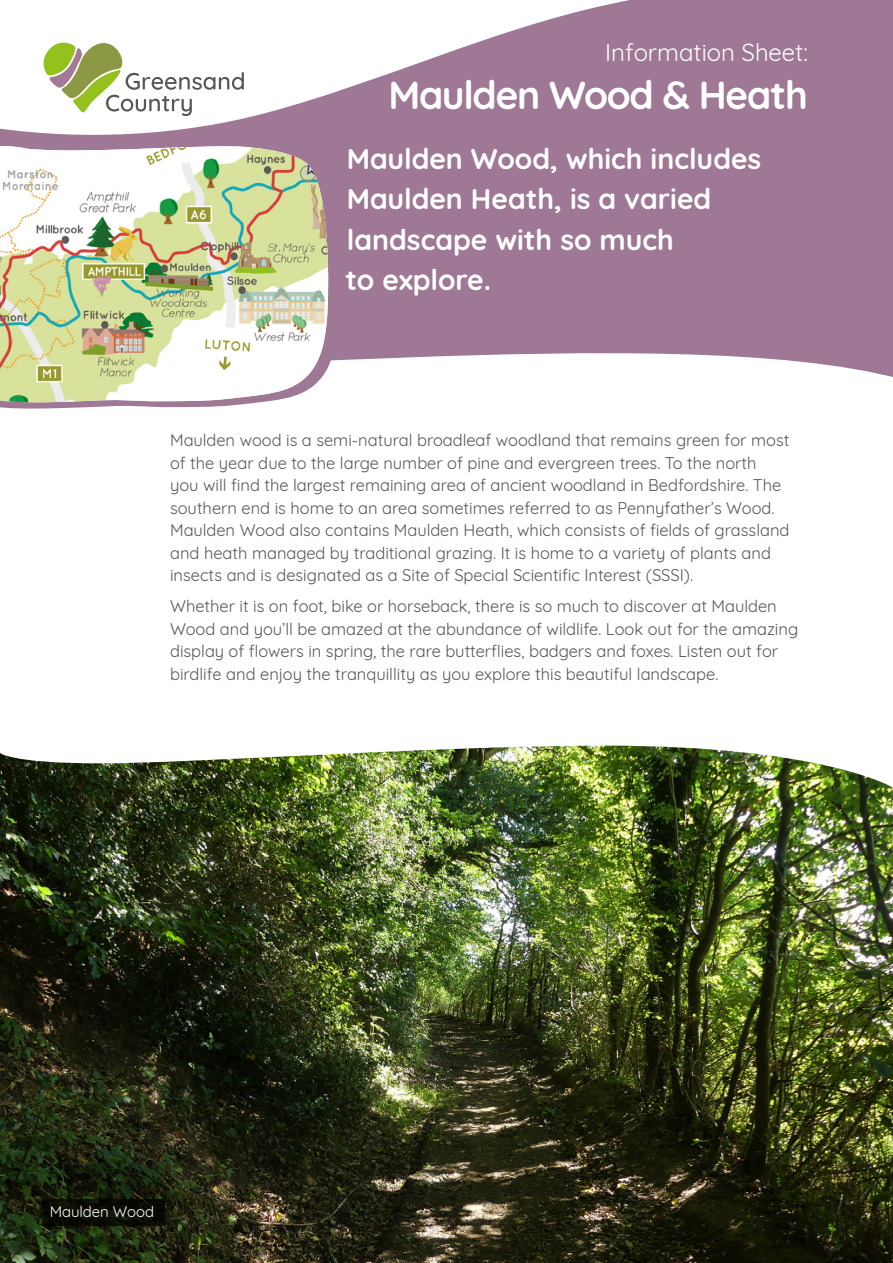
<style>
.page{position:relative;width:893px;height:1263px;background:#fff}
.page>*{position:absolute;margin:0;border:0;box-sizing:border-box;transform-origin:0 0}
.t1{font:700 39px "Quicksand";letter-spacing:-.03em;color:#fff}
.t2{font:700 28.5px/40.5px "Quicksand";color:#fff}
.t3{font:24px "Quicksand";color:#fff}
.t4{font:16.5px/22.5px "Quicksand";color:#575756}
.t5{font:15px "Quicksand";color:#fff}
</style>
<div class="page">
<div style="left:0;top:0;width:893px;height:377px;background:#9e7894"></div>
<img style="left:0;top:746px;width:893px;height:517px">
<svg style="left:0;top:143px;width:342px;height:266px;fill:#9e7894"></svg>
<svg style="left:0;top:0;width:639px;height:141px"></svg>
<svg style="left:43px;top:38px;width:201px;height:78px"></svg>
<svg style="left:0;top:143px;width:331px;height:264px;fill:#9e7894"></svg>
<img style="left:0;top:145px;width:330px;height:259px">
<svg style="left:43px;top:1199px;width:122px;height:27px;background:#090b04"></svg>
<h3 class="t3" style="left:605px;top:33px;width:204px">Information Sheet:</h3>
<h1 class="t1" style="left:388px;top:63px;width:421px">Maulden Wood &amp; Heath</h1>
<h2 class="t2" style="left:345px;top:136px;width:417px">Maulden Wood, which includes<br>Maulden Heath, is a varied landscape with so much<br>to explore.</h2>
<p class="t4" style="left:170px;top:427px;width:621px">Maulden wood is a semi-natural broadleaf woodland that remains green for most of the year due to the large number of pine and evergreen trees. To the north<br>you will find the largest remaining area of ancient woodland in Bedfordshire. The southern end is home to an area sometimes referred to as Pennyfather’s Wood.<br>Maulden Wood also contains Maulden Heath, which consists of fields of grassland and heath managed by traditional grazing. It is home to a variety of plants and insects and is designated as a Site of Special Scientific Interest (SSSI).</p>
<p class="t4" style="left:170px;top:593px;width:630px">Whether it is on foot, bike or horseback, there is so much to discover at Maulden Wood and you’ll be amazed at the abundance of wildlife. Look out for the amazing display of flowers in spring, the rare butterflies, badgers and foxes. Listen out for birdlife and enjoy the tranquillity as you explore this beautiful landscape.</p>
<p class="t5" style="left:50px;top:1200px;width:106px">Maulden Wood</p>
</div>
